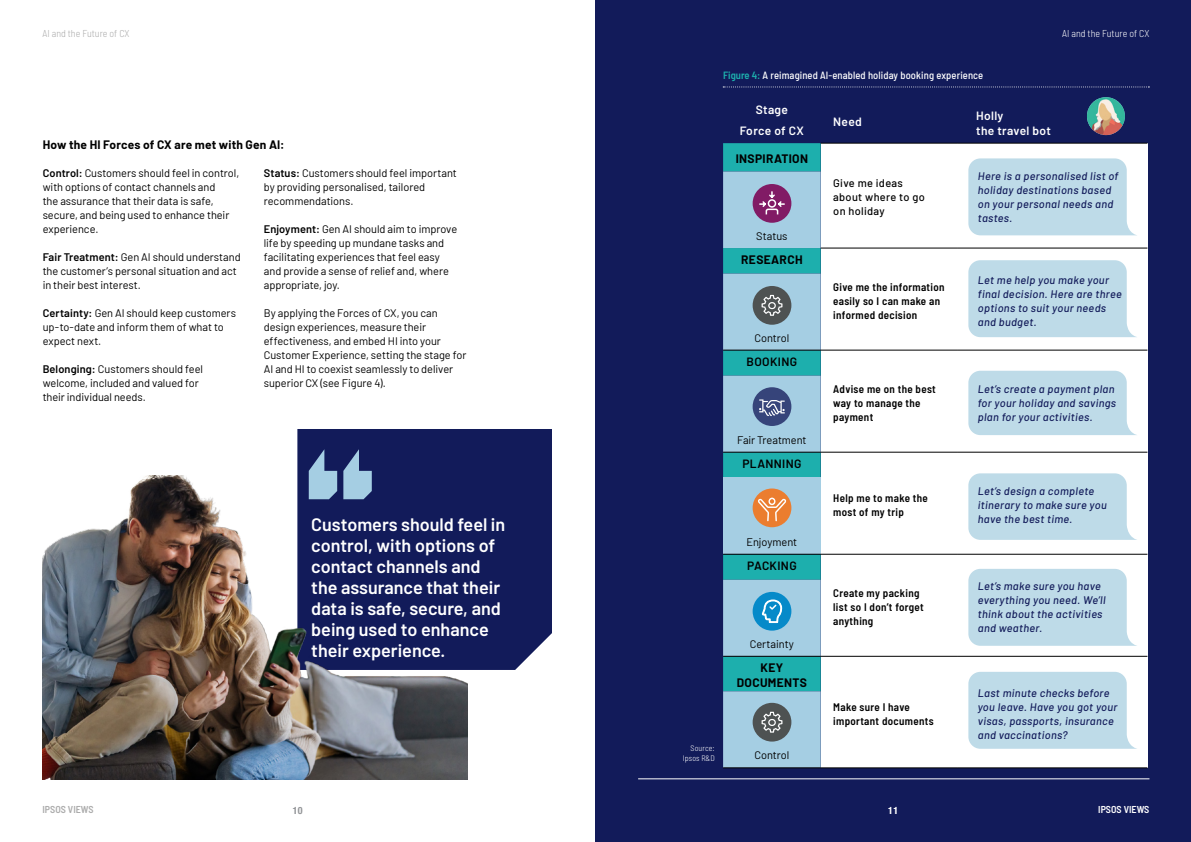
<style>
.page{position:relative;width:1191px;height:842px;background:#fff}
.page>*{position:absolute;margin:0;border:0;box-sizing:border-box;transform-origin:0 0}
.t1{font:600 18px/21px "Barlow";color:#fff}
.Body_Quote{font:600 12px/15px "Barlow";letter-spacing:.03em;color:#fff}
.H2_Full_span{font:700 12px "Barlow";letter-spacing:.01em;color:#000}
.Body_Quote-2{font:700 12px/15px "Barlow";letter-spacing:.03em;color:#000;text-align:center}
.Body_Quote-3{font:600 12px "Barlow";letter-spacing:.03em;color:#000}
.t2{font:11px/14px "Barlow";letter-spacing:-.005em;color:#000}
.Body_Quote-4{font:italic 500 11px/14px "Barlow";letter-spacing:.03em;color:#121b5a}
.Body_Quote-5{font:600 semi-condensed 11px/14px "Barlow";letter-spacing:.03em;color:#000}
.Body_Quote-6{font:500 11px/14px "Barlow";letter-spacing:.03em;color:#000}
.Figure_Header_White{font:500 semi-condensed 10.5px "Barlow";letter-spacing:.01em;color:#fff}
.t3{font:300 semi-condensed 10px "Barlow";color:#fff}
.t4{font:300 semi-condensed 10px "Barlow";color:#acacac}
.t5{font:600 semi-condensed 10px "Barlow";color:#fff}
.t6{font:600 semi-condensed 10px "Barlow";color:#acacac}
.t7{font:700 condensed 10px "Helvetica Neue LT Pro";color:#fff}
.t8{font:700 condensed 10px "Helvetica Neue LT Pro";color:#939598}
.Figure_Footer_White{font:300 semi-condensed 8px/10px "Barlow";letter-spacing:.01em;color:#fff;text-align:right}
.s1{font-weight:600}
.s2{font-weight:600;color:#1dafad}
</style>
<div class="page">
<div style="left:595px;top:0;width:596px;height:842px;background:#121b5a"></div>
<div style="left:821px;top:144px;width:326px;height:624px;background:#fff"></div>
<svg style="left:968px;top:371px;width:169px;height:64px;background:#c2dde9"></svg>
<svg style="left:968px;top:473px;width:169px;height:67px;background:#c2dde9"></svg>
<svg style="left:968px;top:569px;width:169px;height:77px;background:#c2dde9"></svg>
<svg style="left:968px;top:672px;width:169px;height:77px;background:#c2dde9"></svg>
<svg style="left:968px;top:260px;width:169px;height:77px;background:#c2dde9"></svg>
<svg style="left:968px;top:158px;width:168px;height:77px;background:#c2dde9"></svg>
<div style="left:297px;top:429px;width:255px;height:241px;background:#121b5a"></div>
<svg style="left:309px;top:449px;width:63px;height:27px;background:#485d8c"></svg>
<div style="left:723px;top:143px;width:97px;height:28px;background:#1dafad"></div>
<svg style="left:723px;top:171px;width:97px;height:596px;background:#7cc3d1"></svg>
<div style="left:723px;top:478px;width:97px;height:76px;background:#a5cee3"></div>
<hr style="left:820px;top:143px;width:138px;height:1px;background:#000">
<hr style="left:958px;top:143px;width:189px;height:1px;background:#000">
<hr style="left:820px;top:248px;width:138px;height:1px;background:#000">
<hr style="left:958px;top:248px;width:189px;height:1px;background:#000">
<hr style="left:820px;top:350px;width:138px;height:1px;background:#000">
<hr style="left:958px;top:350px;width:189px;height:1px;background:#000">
<hr style="left:820px;top:452px;width:138px;height:1px;background:#000">
<hr style="left:958px;top:452px;width:189px;height:1px;background:#000">
<hr style="left:723px;top:554px;width:97px;height:1px;background:#000">
<hr style="left:820px;top:554px;width:138px;height:1px;background:#000">
<hr style="left:958px;top:554px;width:189px;height:1px;background:#000">
<hr style="left:820px;top:656px;width:138px;height:1px;background:#000">
<hr style="left:958px;top:656px;width:189px;height:1px;background:#000">
<hr style="left:820px;top:767px;width:138px;height:1px;background:#000">
<hr style="left:958px;top:767px;width:189px;height:1px;background:#000">
<hr style="left:723px;top:452px;width:97px;height:1px;background:#000">
<hr style="left:723px;top:656px;width:97px;height:1px;background:#000">
<hr style="left:723px;top:767px;width:97px;height:1px;background:#000">
<hr style="left:723px;top:350px;width:97px;height:1px;background:#000">
<img style="left:43px;top:476px;width:425px;height:303px">
<svg style="left:723px;top:86px;width:426px;height:1px"></svg>
<hr style="left:638px;top:778px;width:511px;height:1px;background:#fff">
<img style="left:1087px;top:97px;width:37px;height:38px;border-radius:19px">
<div style="left:752px;top:184px;width:39px;height:39px;background:#811b65;border-radius:50%"></div>
<svg style="left:759px;top:191px;width:26px;height:24px"></svg>
<div style="left:752px;top:286px;width:39px;height:39px;background:#4e5252;border-radius:50%"></div>
<svg style="left:761px;top:295px;width:21px;height:21px"></svg>
<div style="left:752px;top:703px;width:39px;height:38px;background:#4e5252;border-radius:50%"></div>
<svg style="left:761px;top:712px;width:21px;height:21px"></svg>
<div style="left:752px;top:387px;width:39px;height:39px;background:#36447a;border-radius:50%"></div>
<svg style="left:759px;top:399px;width:25px;height:17px"></svg>
<div style="left:752px;top:488px;width:39px;height:39px;background:#eb7d2f;border-radius:50%"></div>
<svg style="left:757px;top:498px;width:29px;height:23px"></svg>
<div style="left:752px;top:592px;width:39px;height:39px;background:#068ac9;border-radius:50%"></div>
<svg style="left:762px;top:600px;width:20px;height:29px"></svg>
<p class="t4" style="left:43px;top:27px;width:89px">AI and the Future of CX</p>
<p class="H2_Full_span" style="left:43px;top:136px;width:243px">How the HI Forces of CX are met with Gen AI:</p>
<p class="t2" style="left:43px;top:165px;width:198px"><span class="s1">Control:</span> Customers should feel in control, with options of contact channels and<br>the assurance that their data is safe, secure, and being used to enhance their experience.</p>
<p class="t2" style="left:43px;top:249px;width:200px"><span class="s1">Fair Treatment:</span> Gen AI should understand the customer’s personal situation and act in their best interest.</p>
<p class="t2" style="left:43px;top:305px;width:195px"><span class="s1">Certainty:</span> Gen AI should keep customers up- to-date and inform them of what to expect next.</p>
<p class="t2" style="left:43px;top:361px;width:162px"><span class="s1">Belonging:</span> Customers should feel welcome, included and valued for their individual needs.</p>
<p class="t2" style="left:264px;top:165px;width:195px"><span class="s1">Status:</span> Customers should feel important by providing personalised, tailored recommendations.</p>
<p class="t2" style="left:264px;top:221px;width:195px"><span class="s1">Enjoyment:</span> Gen AI should aim to improve life by speeding up mundane tasks and facilitating experiences that feel easy and provide a sense of relief and, where appropriate, joy.</p>
<p class="t2" style="left:264px;top:305px;width:204px">By applying the Forces of CX, you can design experiences, measure their effectiveness, and embed HI into your Customer Experience, setting the stage for AI and HI to coexist seamlessly to deliver superior CX (see Figure 4).</p>
<p class="t6" style="left:43px;top:803px;width:53px">IPSOS VIEWS</p>
<h1 class="t1" style="left:311px;top:513px;width:196px">Customers should feel in control, with options of contact channels and the assurance that their data is safe, secure, and being used to enhance their experience.</h1>
<p class="t8" style="left:293px;top:804px;width:11px">10</p>
<p class="t3" style="left:1062px;top:27px;width:89px">AI and the Future of CX</p>
<h4 class="Figure_Footer_White" style="left:683px;top:743px;width:33px">Source:<br>Ipsos R&amp;D</h4>
<h4 class="Figure_Header_White" style="left:723px;top:68px;width:261px"><span class="s2">Figure 4:</span> A reimagined AI-enabled holiday booking experience</h4>
<p class="Body_Quote" style="left:755px;top:101px;width:34px">Stage</p>
<p class="Body_Quote" style="left:740px;top:122px;width:66px">Force of CX</p>
<p class="Body_Quote-2" style="left:735px;top:151px;width:74px">INSPIRATION</p>
<p class="t2" style="left:756px;top:228px;width:33px">Status</p>
<p class="Body_Quote-2" style="left:741px;top:251px;width:63px">RESEARCH</p>
<p class="t2" style="left:754px;top:330px;width:36px">Control</p>
<p class="Body_Quote-3" style="left:746px;top:353px;width:52px">BOOKING</p>
<p class="t2" style="left:737px;top:432px;width:71px">Fair Treatment</p>
<p class="Body_Quote-3" style="left:742px;top:455px;width:61px">PLANNING</p>
<p class="t2" style="left:746px;top:534px;width:52px">Enjoyment</p>
<p class="Body_Quote-3" style="left:747px;top:557px;width:51px">PACKING</p>
<p class="t2" style="left:750px;top:636px;width:46px">Certainty</p>
<p class="Body_Quote-2" style="left:737px;top:659px;width:72px">KEY<br>DOCUMENTS</p>
<p class="t2" style="left:754px;top:747px;width:36px">Control</p>
<p class="Body_Quote" style="left:833px;top:113px;width:30px">Need</p>
<p class="Body_Quote" style="left:976px;top:107px;width:76px">Holly<br>the travel bot</p>
<p class="Body_Quote-6" style="left:833px;top:175px;width:93px">Give me ideas about where to go on holiday</p>
<p class="Body_Quote-4" style="left:977px;top:168px;width:142px">Here is a personalised list of holiday destinations based on your personal needs and tastes.</p>
<p class="Body_Quote-5" style="left:833px;top:279px;width:113px">Give me the information easily so I can make an informed decision</p>
<p class="Body_Quote-4" style="left:977px;top:272px;width:145px">Let me help you make your final decision. Here are three options to suit your needs and budget.</p>
<p class="Body_Quote-5" style="left:833px;top:381px;width:104px">Advise me on the best way to manage the payment</p>
<p class="Body_Quote-4" style="left:977px;top:381px;width:140px">Let’s create a payment plan for your holiday and savings plan for your activities.</p>
<p class="Body_Quote-5" style="left:833px;top:490px;width:96px">Help me to make the most of my trip</p>
<p class="Body_Quote-4" style="left:977px;top:483px;width:130px">Let’s design a complete itinerary to make sure you have the best time.</p>
<p class="Body_Quote-5" style="left:833px;top:585px;width:92px">Create my packing list so I don’t forget anything</p>
<p class="Body_Quote-4" style="left:977px;top:578px;width:129px">Let’s make sure you have everything you need. We’ll think about the activities and weather.</p>
<p class="Body_Quote-5" style="left:833px;top:699px;width:102px">Make sure I have important documents</p>
<p class="Body_Quote-4" style="left:977px;top:685px;width:141px">Last minute checks before you leave. Have you got your visas, passports, insurance and vaccinations?</p>
<p class="t7" style="left:888px;top:804px;width:11px">11</p>
<p class="t5" style="left:1098px;top:803px;width:53px">IPSOS VIEWS</p>
</div>
